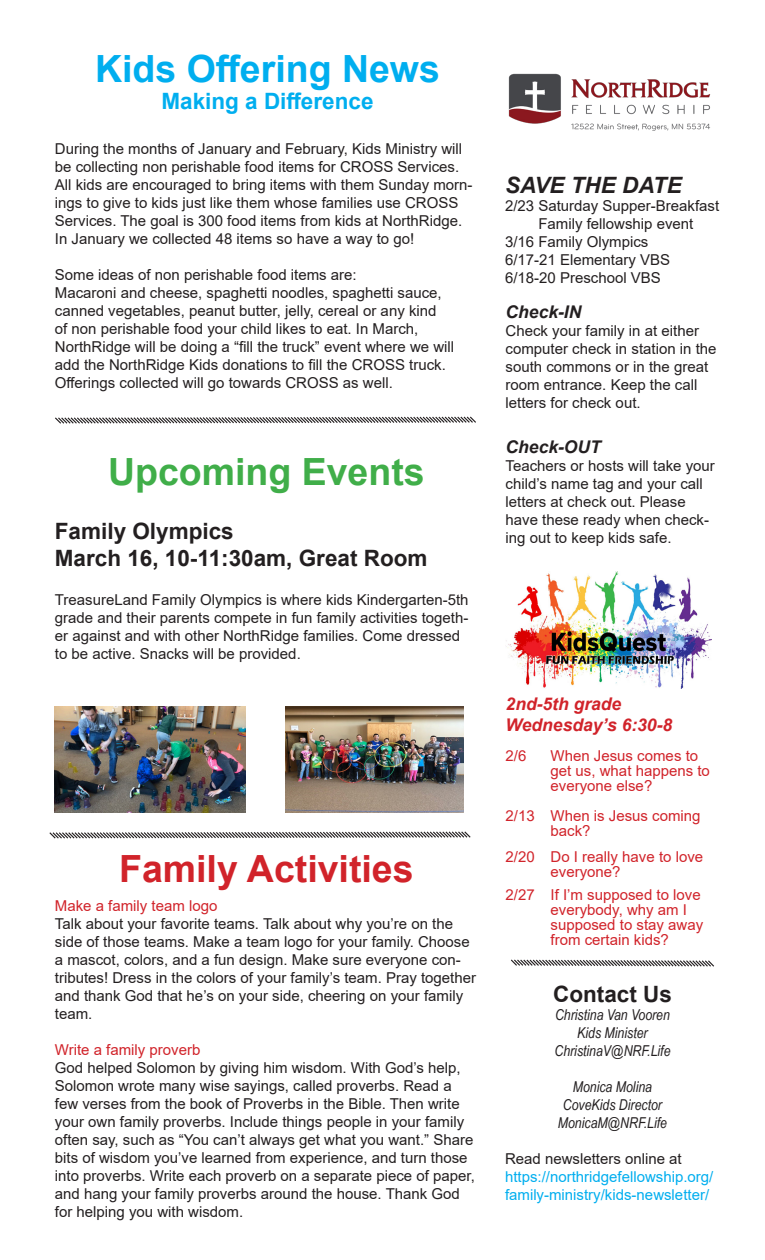
<style>
.page{position:relative;width:765px;height:1260px;background:#fff}
.page>*{position:absolute;margin:0;border:0;box-sizing:border-box;transform-origin:0 0}
.t1{font:700 37.5px "Arial";color:#d1232a}
.t2{font:700 37.5px "Arial";color:#00aeef}
.t3{font:700 37.5px "Arial";color:#40ae49}
.t4{font:700 22.5px "Arial";color:#231f20}
.t5{font:700 22.5px "Arial";color:#00aeef}
.t6{font:italic 700 22.5px "Arial";color:#231f20}
.t7{font:italic 700 17.5px "Arial";color:#d1232a}
.t8{font:italic 700 17.5px "Arial";color:#231f20}
.t9{font:15px/18px "Arial";color:#231f20}
.t10{font:15px/15px "Arial";color:#d1232a}
.t11{font:italic 15px "Arial Narrow";color:#231f20}
.t12{font:15px "Arial";color:#00aeef}
</style>
<div class="page">
<img style="left:508px;top:73px;width:203px;height:58px">
<svg style="left:511px;top:959px;width:203px;height:8px"></svg>
<svg style="left:55px;top:416px;width:421px;height:8px"></svg>
<svg style="left:49px;top:831px;width:422px;height:8px"></svg>
<img style="left:506px;top:572px;width:206px;height:116px">
<img style="left:285px;top:707px;width:179px;height:106px">
<img style="left:55px;top:707px;width:191px;height:106px">
<p class="t2" style="left:95px;top:42px;width:347px">Kids Offering News</p>
<p class="t5" style="left:161px;top:85px;width:214px">Making a Difference</p>
<p class="t9" style="left:55px;top:139px;width:419px">During the months of January and February, Kids Ministry will be collecting non perishable food items for CROSS Services.<br>All kids are encouraged to bring items with them Sunday morn&shy;ings to give to kids just like them whose families use CROSS Services. The goal is 300 food items from kids at NorthRidge.<br>In January we collected 48 items so have a way to go!</p>
<p class="t9" style="left:55px;top:265px;width:303px">Some ideas of non perishable food items are:</p>
<p class="t9" style="left:55px;top:283px;width:401px">Macaroni and cheese, spaghetti noodles, spaghetti sauce, canned vegetables, peanut butter, jelly, cereal or any kind<br>of non perishable food your child likes to eat. In March, NorthRidge will be doing a “fill the truck” event where we will add the NorthRidge Kids donations to fill the CROSS truck.<br>Offerings collected will go towards CROSS as well.</p>
<p class="t3" style="left:108px;top:446px;width:318px">Upcoming Events</p>
<p class="t4" style="left:55px;top:516px;width:180px">Family Olympics</p>
<p class="t4" style="left:55px;top:543px;width:374px">March 16, 10-11:30am, Great Room</p>
<p class="t9" style="left:55px;top:591px;width:415px">TreasureLand Family Olympics is where kids Kindergarten-5th grade and their parents compete in fun family activities togeth&shy;er against and with other NorthRidge families. Come dressed to be active. Snacks will be provided.</p>
<p class="t1" style="left:119px;top:843px;width:296px">Family Activities</p>
<p class="t10" style="left:55px;top:898px;width:164px">Make a family team logo</p>
<p class="t9" style="left:55px;top:915px;width:423px">Talk about your favorite teams. Talk about why you’re on the side of those teams. Make a team logo for your family. Choose a mascot, colors, and a fun design. Make sure everyone con&shy;tributes! Dress in the colors of your family’s team. Pray together and thank God that he’s on your side, cheering on your family team.</p>
<p class="t10" style="left:55px;top:1042px;width:147px">Write a family proverb</p>
<p class="t9" style="left:55px;top:1059px;width:421px">God helped Solomon by giving him wisdom. With God’s help, Solomon wrote many wise sayings, called proverbs. Read a few verses from the book of Proverbs in the Bible. Then write your own family proverbs. Include things people in your family often say, such as “You can’t always get what you want.” Share bits of wisdom you’ve learned from experience, and turn those into proverbs. Write each proverb on a separate piece of paper, and hang your family proverbs around the house. Thank God for helping you with wisdom.</p>
<p class="t6" style="left:505px;top:170px;width:178px">SAVE THE DATE</p>
<p class="t9" style="left:505px;top:197px;width:216px">2/23 Saturday Supper-Breakfast</p>
<p class="t9" style="left:538px;top:215px;width:157px">Family fellowship event</p>
<p class="t9" style="left:505px;top:233px;width:145px">3/16 Family Olympics</p>
<p class="t9" style="left:505px;top:251px;width:167px">6/17-21 Elementary VBS</p>
<p class="t9" style="left:505px;top:269px;width:157px">6/18-20 Preschool VBS</p>
<p class="t8" style="left:506px;top:300px;width:77px">Check-IN</p>
<p class="t9" style="left:506px;top:322px;width:212px">Check your family in at either computer check in station in the south commons or in the great room entrance. Keep the call letters for check out.</p>
<p class="t8" style="left:506px;top:435px;width:97px">Check-OUT</p>
<p class="t9" style="left:506px;top:456px;width:211px">Teachers or hosts will take your child’s name tag and your call letters at check out. Please have these ready when check&shy;ing out to keep kids safe.</p>
<p class="t7" style="left:506px;top:692px;width:117px">2nd-5th grade</p>
<p class="t7" style="left:506px;top:713px;width:168px">Wednesday’s 6:30-8</p>
<p class="t10" style="left:506px;top:748px;width:22px">2/6</p>
<p class="t10" style="left:551px;top:748px;width:161px">When Jesus comes to get us, what happens to everyone else?</p>
<p class="t10" style="left:551px;top:808px;width:152px;text-indent:-45px">2/13 When is Jesus coming back?</p>
<p class="t10" style="left:551px;top:849px;width:154px;text-indent:-45px">2/20 Do I really have to love everyone?</p>
<p class="t10" style="left:551px;top:887px;width:154px;text-indent:-45px">2/27 If I’m supposed to love everybody, why am I supposed to stay away from certain kids?</p>
<p class="t4" style="left:553px;top:978px;width:120px">Contact Us</p>
<p class="t11" style="left:555px;top:1004px;width:116px">Christina Van Vooren</p>
<p class="t11" style="left:577px;top:1022px;width:72px">Kids Minister</p>
<p class="t11" style="left:554px;top:1040px;width:118px">ChristinaV@NRF.Life</p>
<p class="t11" style="left:573px;top:1076px;width:81px">Monica Molina</p>
<p class="t11" style="left:563px;top:1094px;width:101px">CoveKids Director</p>
<p class="t11" style="left:558px;top:1112px;width:111px">MonicaM@NRF.Life</p>
<p class="t9" style="left:505px;top:1150px;width:178px">Read newsletters online at</p>
<p class="t12" style="left:505px;top:1167px;width:210px">https://northridgefellowship.org/</p>
<p class="t12" style="left:505px;top:1185px;width:206px">family-ministry/kids-newsletter/</p>
</div>
